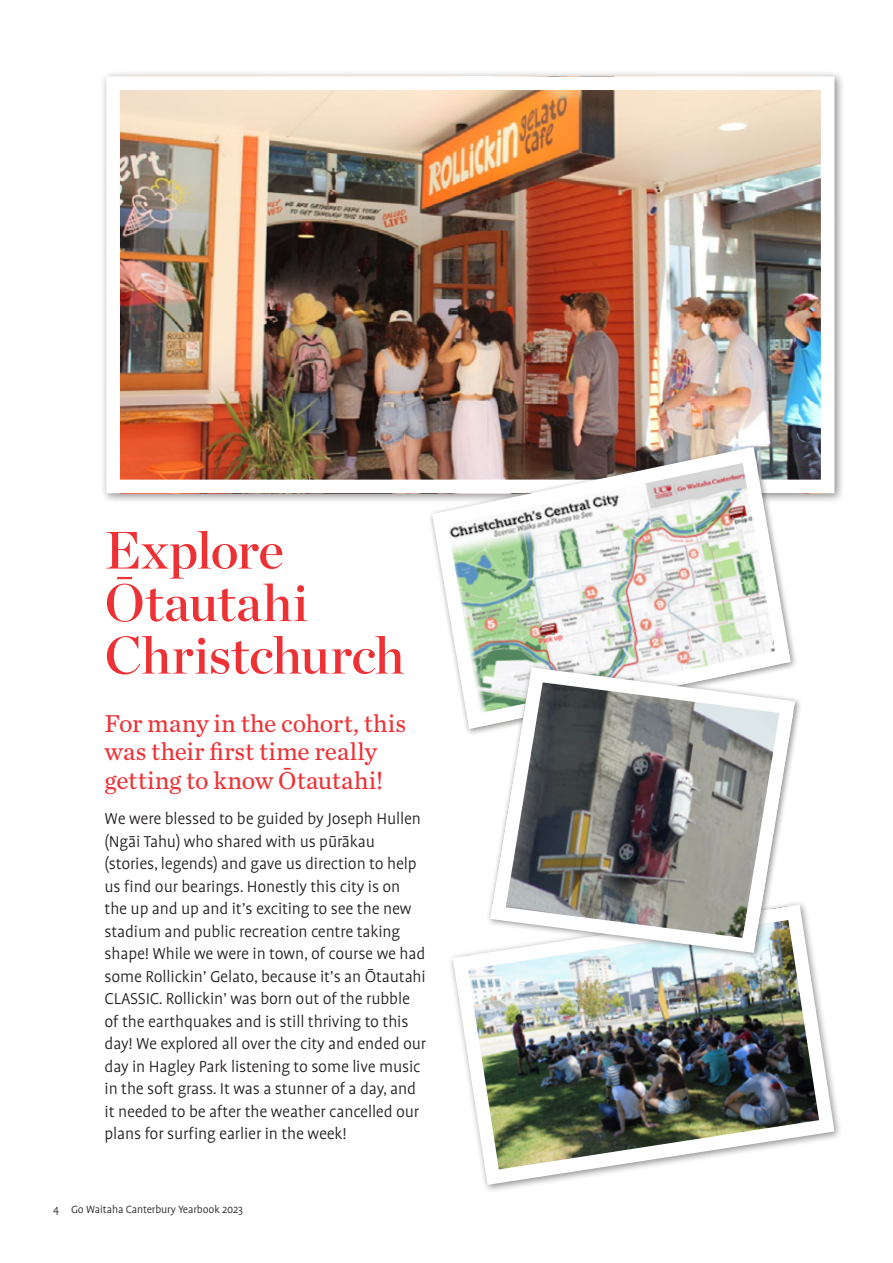
<style>
.page{position:relative;width:893px;height:1263px;background:#fff}
.page>*{position:absolute;margin:0;border:0;box-sizing:border-box;transform-origin:0 0}
.t1{font:52.5px/52.5px "Chronicle Display Semi";letter-spacing:-.005em;color:#ee3135}
.t2{font:25.5px/28.5px "Chronicle Text G2";color:#ee3135}
.t3{font:300 18px/22.5px "Profile Pro";letter-spacing:-.01em;color:#231f20}
.t4{font:300 12px "Profile Pro";letter-spacing:-.01em;color:#231f20}
</style>
<div class="page">
<div style="left:100px;top:70px;width:745px;height:433px;background:#231f20;opacity:.5"></div>
<img style="left:121px;top:91px;width:698px;height:387px">
<div style="left:106px;top:76px;width:728px;height:417px;border:14px solid #fff"></div>
<img style="left:451px;top:905px;width:389px;height:286px">
<img style="left:424px;top:439px;width:374px;height:295px">
<img style="left:482px;top:659px;width:321px;height:301px">
<h1 class="t1" style="left:105px;top:520px;width:301px">Explore<br>Ōtautahi<br>Christchurch</h1>
<h2 class="t2" style="left:105px;top:708px;width:303px">For many in the cohort, this was their first time really getting to know Ōtautahi!</h2>
<p class="t3" style="left:105px;top:808px;width:323px">We were blessed to be guided by Joseph Hullen (Ngāi Tahu) who shared with us pūrākau (stories, legends) and gave us direction to help us find our bearings. Honestly this city is on the up and up and it’s exciting to see the new stadium and public recreation centre taking shape! While we were in town, of course we had some Rollickin’ Gelato, because it’s an Ōtautahi CLASSIC. Rollickin’ was born out of the rubble of the earthquakes and is still thriving to this day! We explored all over the city and ended our day in Hagley Park listening to some live music in the soft grass. It was a stunner of a day, and it needed to be after the weather cancelled our plans for surfing earlier in the week!</p>
<p class="t4" style="left:53px;top:1203px;width:191px">4 Go Waitaha Canterbury Yearbook 2023</p>
</div>
